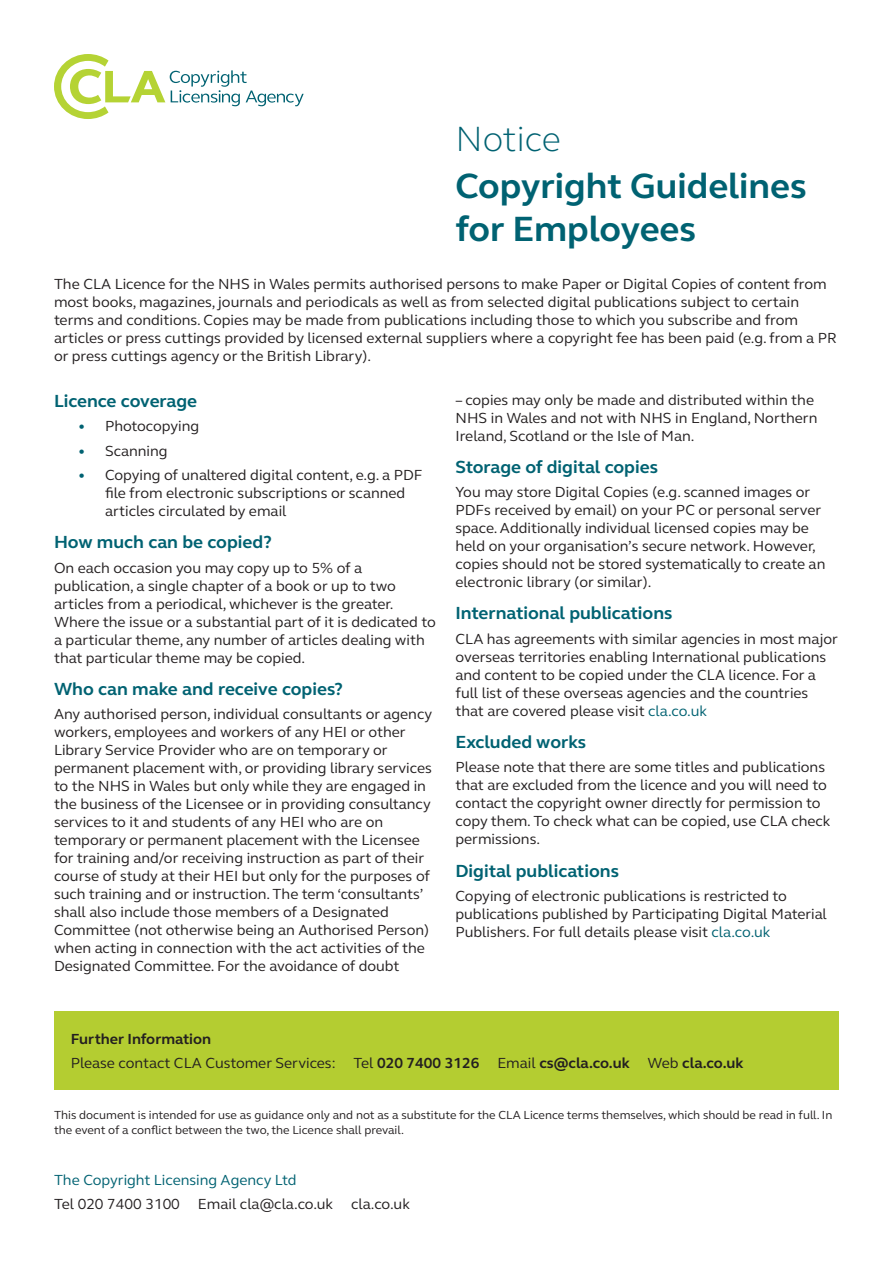
<style>
.page{position:relative;width:893px;height:1263px;background:#fff}
.page>*{position:absolute;margin:0;border:0;box-sizing:border-box;transform-origin:0 0}
.Heading_1{font:700 36px/43.2px "FS Elliot";color:#006272}
.Heading_1-2{font:300 36px "FS Elliot";color:#006272}
.Heading_2{font:700 18px "FS Elliot";color:#006272}
.Text{font:15px/18px "FS Elliot";color:#231f20}
.Text-2{font:15px "FS Elliot";color:#006272}
.Text-3{font:700 15px "FS Elliot";color:#231f20}
.Text-4{font:12px/14.4px "FS Elliot";color:#231f20}
.s1{color:#006272}
.s2{font-weight:700}
</style>
<div class="page">
<svg style="left:54px;top:54px;width:250px;height:65px"></svg>
<div style="left:54px;top:1011px;width:785px;height:79px;background:#b4cd31"></div>
<p class="Heading_1-2" style="left:455px;top:114px;width:107px">Notice</p>
<p class="Heading_1" style="left:455px;top:164px;width:353px">Copyright Guidelines for Employees</p>
<p class="Text" style="left:54px;top:274px;width:784px">The CLA Licence for the NHS in Wales permits authorised persons to make Paper or Digital Copies of content from most books, magazines, journals and periodicals as well as from selected digital publications subject to certain terms and conditions. Copies may be made from publications including those to which you subscribe and from articles or press cuttings provided by licensed external suppliers where a copyright fee has been paid (e.g. from a PR or press cuttings agency or the British Library).</p>
<p class="Heading_2" style="left:54px;top:389px;width:145px">Licence coverage</p>
<p class="Text" style="left:78px;top:417px;width:123px"><span class="s1">•</span> Photocopying</p>
<p class="Text" style="left:78px;top:441px;width:91px"><span class="s1">•</span> Scanning</p>
<p class="Text" style="left:105px;top:465px;width:319px;text-indent:-27px"><span class="s1">•</span> Copying of unaltered digital content, e.g. a PDF file from electronic subscriptions or scanned articles circulated by email</p>
<p class="Heading_2" style="left:54px;top:530px;width:219px">How much can be copied?</p>
<p class="Text" style="left:54px;top:558px;width:383px">On each occasion you may copy up to 5% of a publication, a single chapter of a book or up to two articles from a periodical, whichever is the greater.<br>Where the issue or a substantial part of it is dedicated to a particular theme, any number of articles dealing with that particular theme may be copied.</p>
<p class="Heading_2" style="left:54px;top:677px;width:290px">Who can make and receive copies?</p>
<p class="Text" style="left:54px;top:705px;width:380px">Any authorised person, individual consultants or agency workers, employees and workers of any HEI or other Library Service Provider who are on temporary or permanent placement with, or providing library services to the NHS in Wales but only while they are engaged in the business of the Licensee or in providing consultancy services to it and students of any HEI who are on temporary or permanent placement with the Licensee for training and/or receiving instruction as part of their course of study at their HEI but only for the purposes of such training and or instruction. The term ‘consultants’ shall also include those members of a Designated Committee (not otherwise being an Authorised Person) when acting in connection with the act activities of the Designated Committee. For the avoidance of doubt</p>
<p class="Text" style="left:455px;top:390px;width:363px">– copies may only be made and distributed within the<br>NHS in Wales and not with NHS in England, Northern<br>Ireland, Scotland or the Isle of Man.</p>
<p class="Heading_2" style="left:455px;top:455px;width:204px">Storage of digital copies</p>
<p class="Text" style="left:455px;top:483px;width:371px">You may store Digital Copies (e.g. scanned images or PDFs received by email) on your PC or personal server space. Additionally individual licensed copies may be held on your organisation’s secure network. However, copies should not be stored systematically to create an electronic library (or similar).</p>
<p class="Heading_2" style="left:455px;top:601px;width:219px">International publications</p>
<p class="Text" style="left:455px;top:629px;width:384px">CLA has agreements with similar agencies in most major overseas territories enabling International publications and content to be copied under the CLA licence. For a full list of these overseas agencies and the countries that are covered please visit <span class="s1">cla.co.uk</span></p>
<p class="Heading_2" style="left:455px;top:730px;width:132px">Excluded works</p>
<p class="Text" style="left:455px;top:758px;width:377px">Please note that there are some titles and publications that are excluded from the licence and you will need to contact the copyright owner directly for permission to copy them. To check what can be copied, use CLA check permissions.</p>
<p class="Heading_2" style="left:455px;top:858px;width:165px">Digital publications</p>
<p class="Text" style="left:455px;top:886px;width:373px">Copying of electronic publications is restricted to publications published by Participating Digital Material<br>Publishers. For full details please visit <span class="s1">cla.co.uk</span></p>
<p class="Text-3" style="left:71px;top:1028px;width:142px">Further Information</p>
<p class="Text" style="left:71px;top:1053px;width:674px">Please contact CLA Customer Services: Tel <span class="s2">020 7400 3126</span> Email <span class="s2">cs@cla.co.uk</span> Web <span class="s2">cla.co.uk</span></p>
<p class="Text-4" style="left:54px;top:1108px;width:780px">This document is intended for use as guidance only and not as a substitute for the CLA Licence terms themselves, which should be read in full. In the event of a conflict between the two, the Licence shall prevail.</p>
<p class="Text-2" style="left:54px;top:1169px;width:244px">The Copyright Licensing Agency Ltd</p>
<p class="Text" style="left:54px;top:1194px;width:357px">Tel 020 7400 3100 Email cla@cla.co.uk cla.co.uk</p>
</div>
